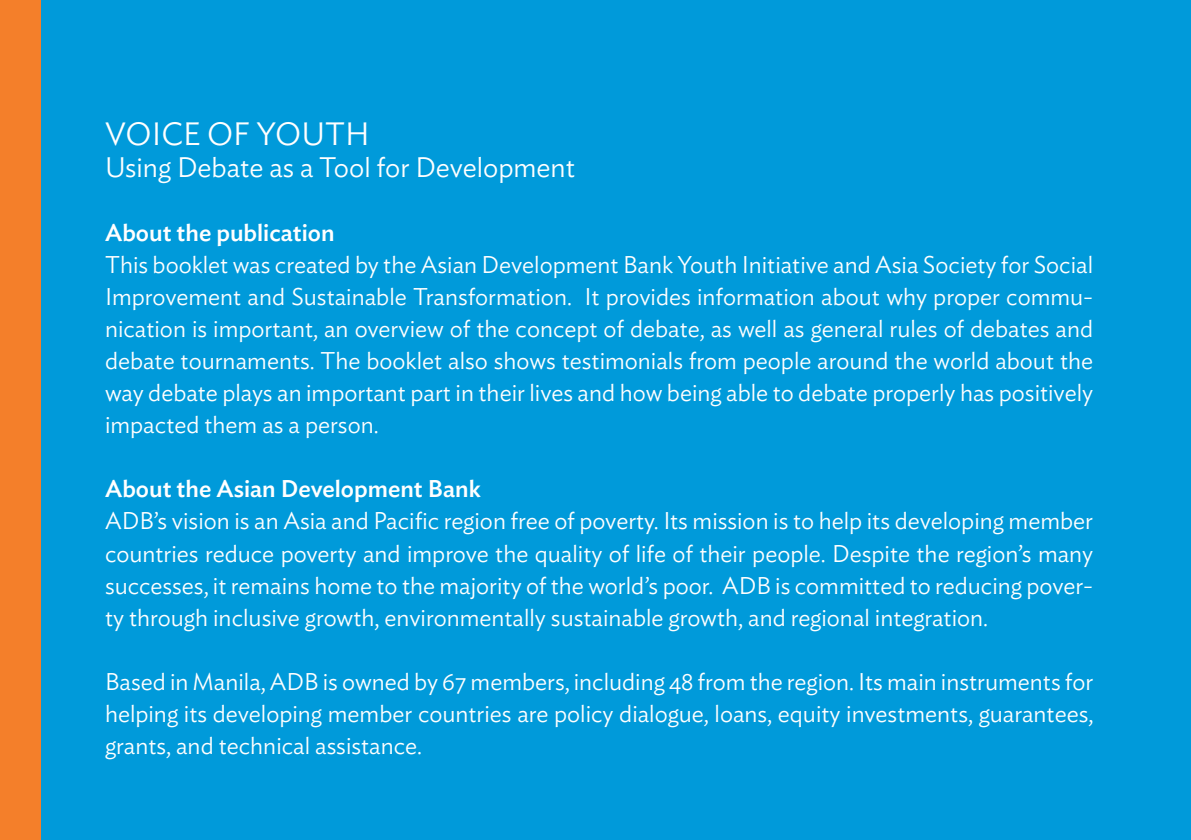
<style>
.page{position:relative;width:1191px;height:840px;background:#fff}
.page>*{position:absolute;margin:0;border:0;box-sizing:border-box;transform-origin:0 0}
.t1{font:300 32px "Ideal Sans";color:#fff}
.t2{font:300 28px "Ideal Sans";color:#fff}
.t3{font:300 24px/32px "Ideal Sans";color:#fff;text-align:justify}
.t4{font:500 24px "Ideal Sans";color:#fff}
</style>
<div class="page">
<div style="left:0;top:0;width:1191px;height:839px;background:#009ada"></div>
<div style="left:0;top:0;width:40px;height:839px;background:#f47f2a"></div>
<p class="t1" style="left:105px;top:109px;width:266px">VOICE OF YOUTH</p>
<p class="t2" style="left:105px;top:146px;width:472px">Using Debate as a Tool for Development</p>
<p class="t4" style="left:105px;top:214px;width:231px">About the publication</p>
<p class="t3" style="left:105px;top:246px;width:989px">This booklet was created by the Asian Development Bank Youth Initiative and Asia Society for Social Improvement and Sustainable Transformation. It provides information about why proper commu&shy;nication is important, an overview of the concept of debate, as well as general rules of debates and debate tournaments. The booklet also shows testimonials from people around the world about the way debate plays an important part in their lives and how being able to debate properly has positively impacted them as a person.</p>
<p class="t4" style="left:105px;top:470px;width:377px">About the Asian Development Bank</p>
<p class="t3" style="left:105px;top:502px;width:989px">ADB’s vision is an Asia and Pacific region free of poverty. Its mission is to help its developing member countries reduce poverty and improve the quality of life of their people. Despite the region’s many successes, it remains home to the majority of the world’s poor. ADB is committed to reducing pover&shy;ty through inclusive growth, environmentally sustainable growth, and regional integration.</p>
<p class="t3" style="left:105px;top:662px;width:989px">Based in Manila, ADB is owned by 67 members, including 48 from the region. Its main instruments for helping its developing member countries are policy dialogue, loans, equity investments, guarantees, grants, and technical assistance.</p>
</div>
